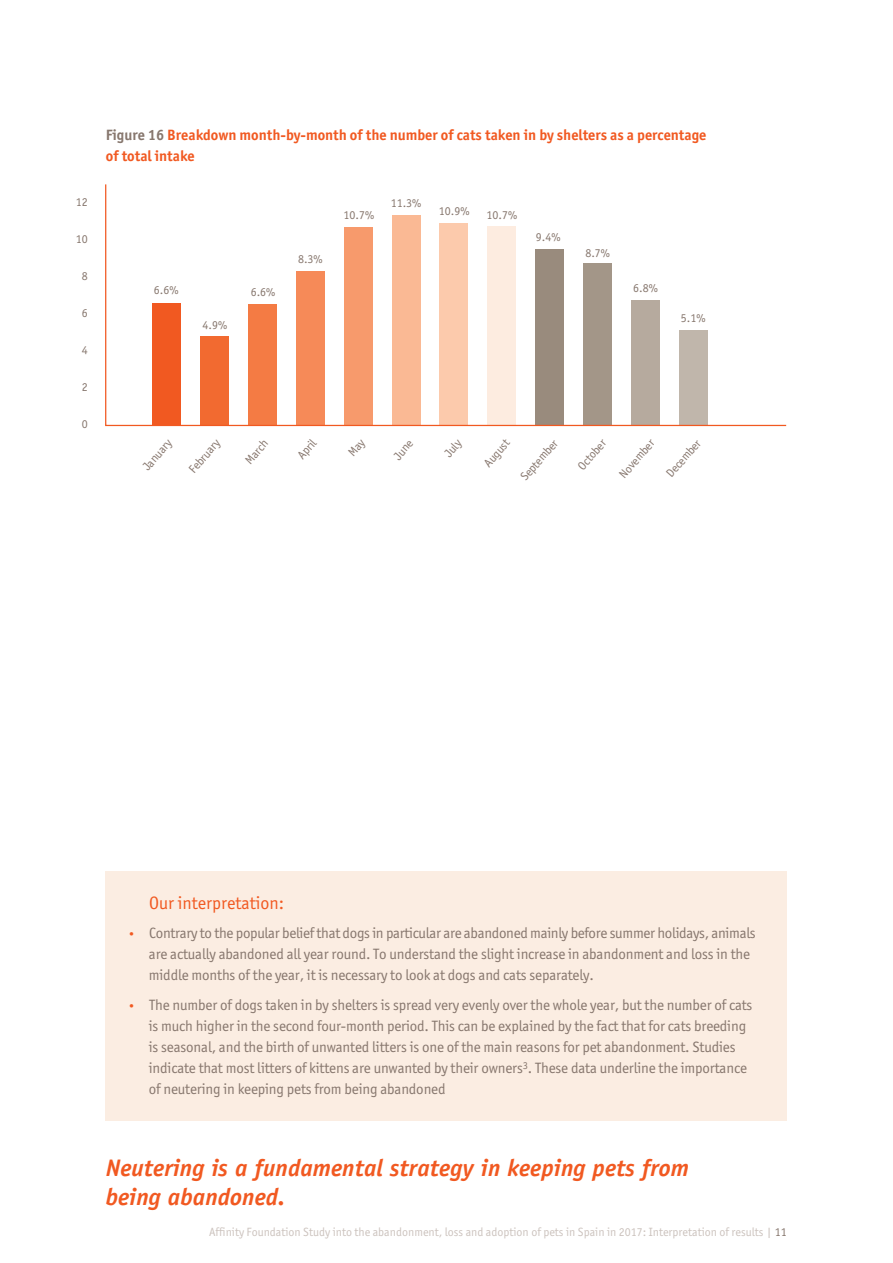
<style>
.page{position:relative;width:893px;height:1263px;background:#fff}
.page>*{position:absolute;margin:0;border:0;box-sizing:border-box;transform-origin:0 0}
.t1{font:italic 700 24px/28.8px "Officina Sans Std";color:#f15921}
.t2{font:18px "Officina San ITC";color:#f15921}
.t3{font:15px/21px "Officina San ITC";letter-spacing:-.01em;color:#87776e}
.t4{font:700 15px/21px "Officina San ITC";color:#f15921}
.t5{font:12px "Officina San ITC";color:#87776e}
.t6{font:12px "Officina San ITC";color:#ccc3be}
.s1{color:#87776e}
.s2{font-size:12px;color:#f15921}
</style>
<div class="page">
<svg style="left:105px;top:184px;width:682px;height:243px"></svg>
<div style="left:106px;top:871px;width:681px;height:249px;background:#fbede2"></div>
<p class="t5" style="left:76px;top:198px;width:13px">12</p>
<p class="t5" style="left:76px;top:235px;width:13px">10</p>
<p class="t5" style="left:82px;top:272px;width:7px">8</p>
<p class="t5" style="left:82px;top:308px;width:7px">6</p>
<p class="t5" style="left:82px;top:345px;width:7px">4</p>
<p class="t5" style="left:82px;top:382px;width:7px">2</p>
<p class="t5" style="left:82px;top:419px;width:7px">0</p>
<p class="t4" style="left:106px;top:125px;width:602px"><span class="s1">Figure 16</span> Breakdown month-by-month of the number of cats taken in by shelters as a percentage of total intake</p>
<p class="t5" style="left:154px;top:285px;width:26px">6.6%</p>
<p class="t5" style="left:202px;top:321px;width:26px">4.9%</p>
<p class="t5" style="left:251px;top:288px;width:26px">6.6%</p>
<p class="t5" style="left:298px;top:254px;width:26px">8.3%</p>
<p class="t5" style="left:344px;top:210px;width:32px">10.7%</p>
<p class="t5" style="left:391px;top:198px;width:32px">11.3%</p>
<p class="t5" style="left:439px;top:206px;width:32px">10.9%</p>
<p class="t5" style="left:486px;top:210px;width:32px">10.7%</p>
<p class="t5" style="left:536px;top:233px;width:26px">9.4%</p>
<p class="t5" style="left:585px;top:248px;width:26px">8.7%</p>
<p class="t5" style="left:633px;top:284px;width:26px">6.8%</p>
<p class="t5" style="left:681px;top:314px;width:26px">5.1%</p>
<p class="t5" style="left:142px;top:466px;width:39px;rotate:-49deg">January</p>
<p class="t5" style="left:188px;top:468px;width:42px;rotate:-49deg">February</p>
<p class="t5" style="left:244px;top:459px;width:30px;rotate:-49deg">March</p>
<p class="t5" style="left:296px;top:455px;width:24px;rotate:-49deg">April</p>
<p class="t5" style="left:392px;top:455px;width:24px;rotate:-49deg">June</p>
<p class="t5" style="left:443px;top:452px;width:21px;rotate:-49deg">July</p>
<p class="t5" style="left:519px;top:476px;width:52px;rotate:-49deg">September</p>
<p class="t5" style="left:577px;top:465px;width:38px;rotate:-49deg">October</p>
<p class="t5" style="left:618px;top:473px;width:48px;rotate:-49deg">November</p>
<p class="t5" style="left:665px;top:473px;width:48px;rotate:-49deg">December</p>
<p class="t5" style="left:483px;top:462px;width:34px;rotate:-49deg">August</p>
<p class="t2" style="left:149px;top:896px;width:137px">Our interpretation:</p>
<p class="t3" style="left:149px;top:924px;width:608px;text-indent:-21px"><span class="s2">•</span> Contrary to the popular belief that dogs in particular are abandoned mainly before summer holidays, animals are actually abandoned all year round. To understand the slight increase in abandonment and loss in the middle months of the year, it is necessary to look at dogs and cats separately.</p>
<p class="t3" style="left:149px;top:995px;width:605px;text-indent:-21px"><span class="s2">•</span> The number of dogs taken in by shelters is spread very evenly over the whole year, but the number of cats is much higher in the second four-month period. This can be explained by the fact that for cats breeding is seasonal, and the birth of unwanted litters is one of the main reasons for pet abandonment. Studies indicate that most litters of kittens are unwanted by their owners<sup>3</sup>. These data underline the importance of neutering in keeping pets from being abandoned</p>
<h1 class="t1" style="left:106px;top:1155px;width:585px">Neutering is a fundamental strategy in keeping pets from being abandoned.</h1>
<p class="t6" style="left:209px;top:1228px;width:579px">Affinity Foundation Study into the abandonment, loss and adoption of pets in Spain in 2017: Interpretation of results | <span class="s1">11</span></p>
</div>
